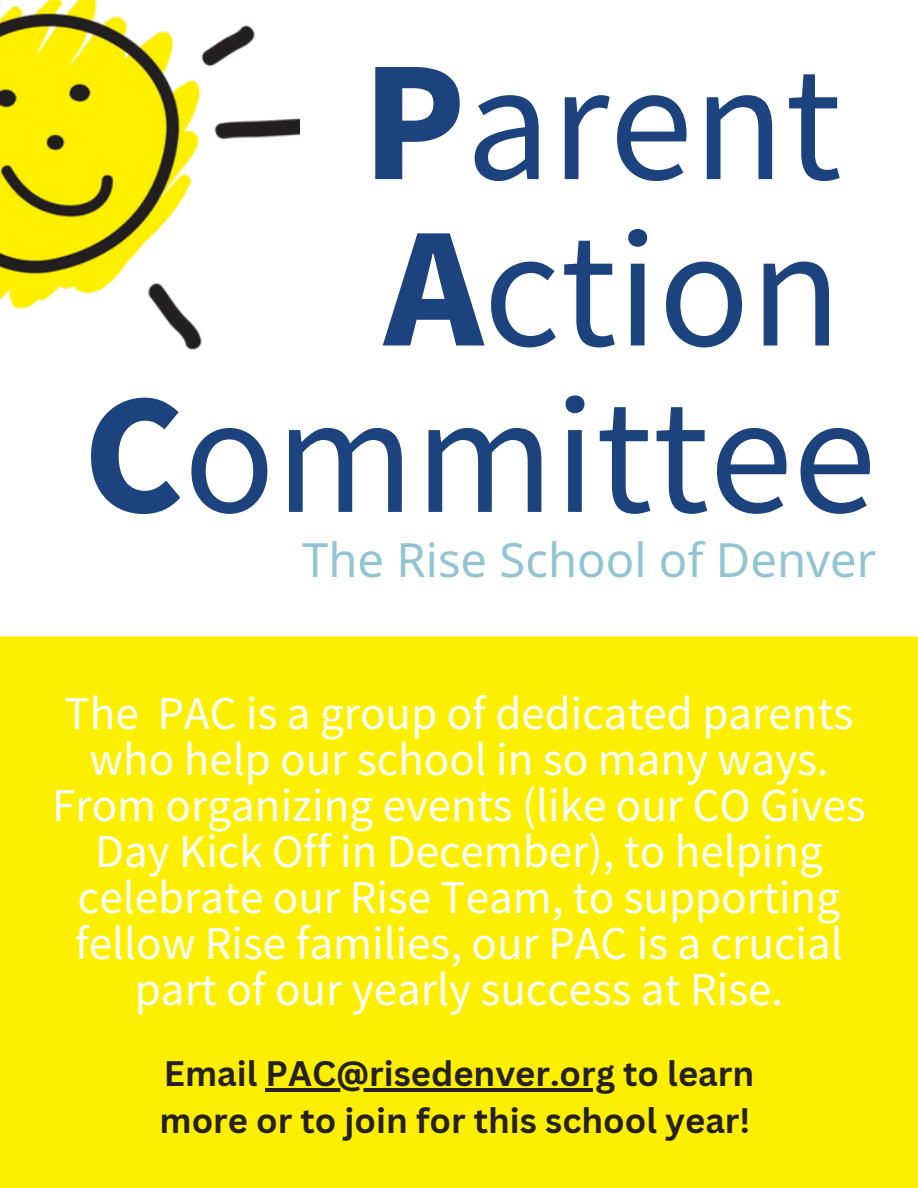
<style>
.page{position:relative;width:918px;height:1188px;background:#fff}
.page>*{position:absolute;margin:0;border:0;box-sizing:border-box;transform-origin:0 0}
.t1{font:150.75px "Noto Sans JP";color:#1c437d}
.t2{font:47.25px "Noto Sans";color:#92c4d1}
.t3{font:42.15px/46.2px "Noto Sans JP";color:#fff;text-align:center}
.t4{font:700 34.5px/47.2px "Canva Sans";color:#262120}
.s1{font-weight:900}
</style>
<div class="page">
<img style="left:0;top:0;width:299px;height:350px">
<div style="left:0;top:636px;width:918px;height:552px;background:#fdef01"></div>
<hr style="left:266px;top:1088px;width:349px;height:4px;background:#262120">
<p class="t1" style="left:362px;top:4px;width:481px"><span class="s1">P</span>arent</p>
<p class="t1" style="left:384px;top:171px;width:459px"><span class="s1">A</span>ction</p>
<p class="t1" style="left:83px;top:337px;width:795px"><span class="s1">C</span>ommittee</p>
<p class="t2" style="left:302px;top:527px;width:576px">The Rise School of Denver</p>
<p class="t3" style="left:52px;top:688px;width:815px">The PAC is a group of dedicated parents who help our school in so many ways.<br>From organizing events (like our CO Gives Day Kick Off in December), to helping celebrate our Rise Team, to supporting fellow Rise families, our PAC is a crucial part of our yearly success at Rise.</p>
<p class="t4" style="left:160px;top:1049px;width:596px">Email PAC@risedenver.org to learn more or to join for this school year!</p>
</div>
